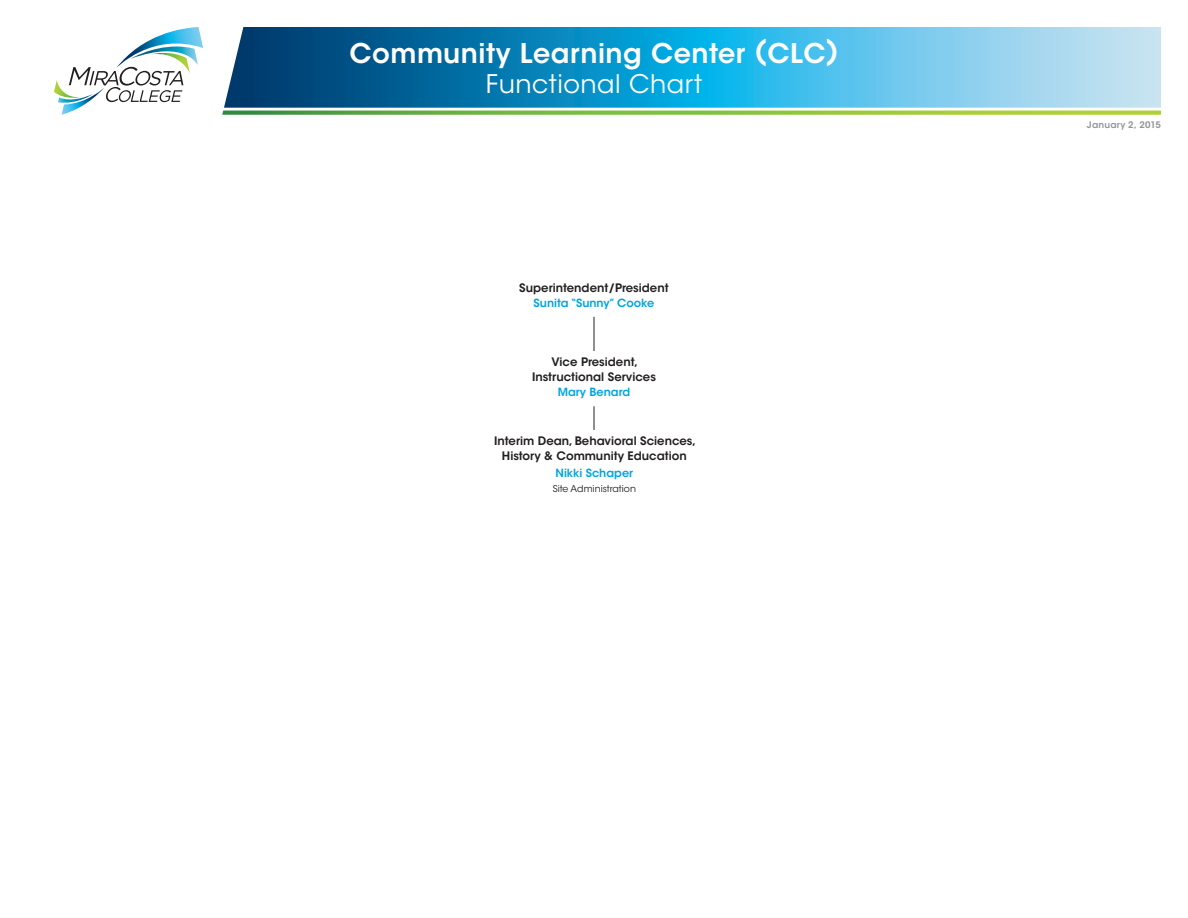
<style>
.page{position:relative;width:1188px;height:918px;background:#fff}
.page>*{position:absolute;margin:0;border:0;box-sizing:border-box;transform-origin:0 0}
.Headline_1{font:600 27px "ITC Avant Garde Std";letter-spacing:.02em;color:#fff}
.Headline_2{font:25.5px "ITC Avant Garde Std";letter-spacing:.02em;color:#fff}
.Subhead_2{font:600 11.7px/15px "ITC Avant Garde Std";color:#231f20;text-align:center}
.Name_Large{font:600 11.25px "ITC Avant Garde Std";color:#00a5e3}
.Body_2{font:9.3px "ITC Avant Garde Std";color:#231f20}
.Body{font:600 9px "ITC Avant Garde Std";letter-spacing:.025em;color:#939598}
</style>
<div class="page">
<svg style="left:224px;top:27px;width:937px;height:81px;background:#3d9fca"></svg>
<svg style="left:222px;top:111px;width:939px;height:4px;background:#87c049"></svg>
<hr style="left:594px;top:317px;width:1px;height:34px;background:#231f20">
<svg style="left:594px;top:406px;width:1px;height:24px"></svg>
<svg style="left:54px;top:27px;width:149px;height:88px"></svg>
<p class="Headline_1" style="left:349px;top:36px;width:491px">Community Learning Center (CLC)</p>
<p class="Headline_2" style="left:486px;top:68px;width:218px">Functional Chart</p>
<p class="Subhead_2" style="left:519px;top:280px;width:151px">Superintendent/President</p>
<p class="Name_Large" style="left:534px;top:296px;width:122px">Sunita “Sunny” Cooke</p>
<p class="Subhead_2" style="left:532px;top:355px;width:125px">Vice President,<br>Instructional Services</p>
<p class="Name_Large" style="left:558px;top:385px;width:74px">Mary Benard</p>
<p class="Subhead_2" style="left:494px;top:434px;width:203px">Interim Dean, Behavioral Sciences,<br>History &amp; Community Education</p>
<p class="Name_Large" style="left:556px;top:465px;width:79px">Nikki Schaper</p>
<p class="Body_2" style="left:553px;top:483px;width:85px">Site Administration</p>
<p class="Body" style="left:1087px;top:119px;width:76px">January 2, 2015</p>
</div>
